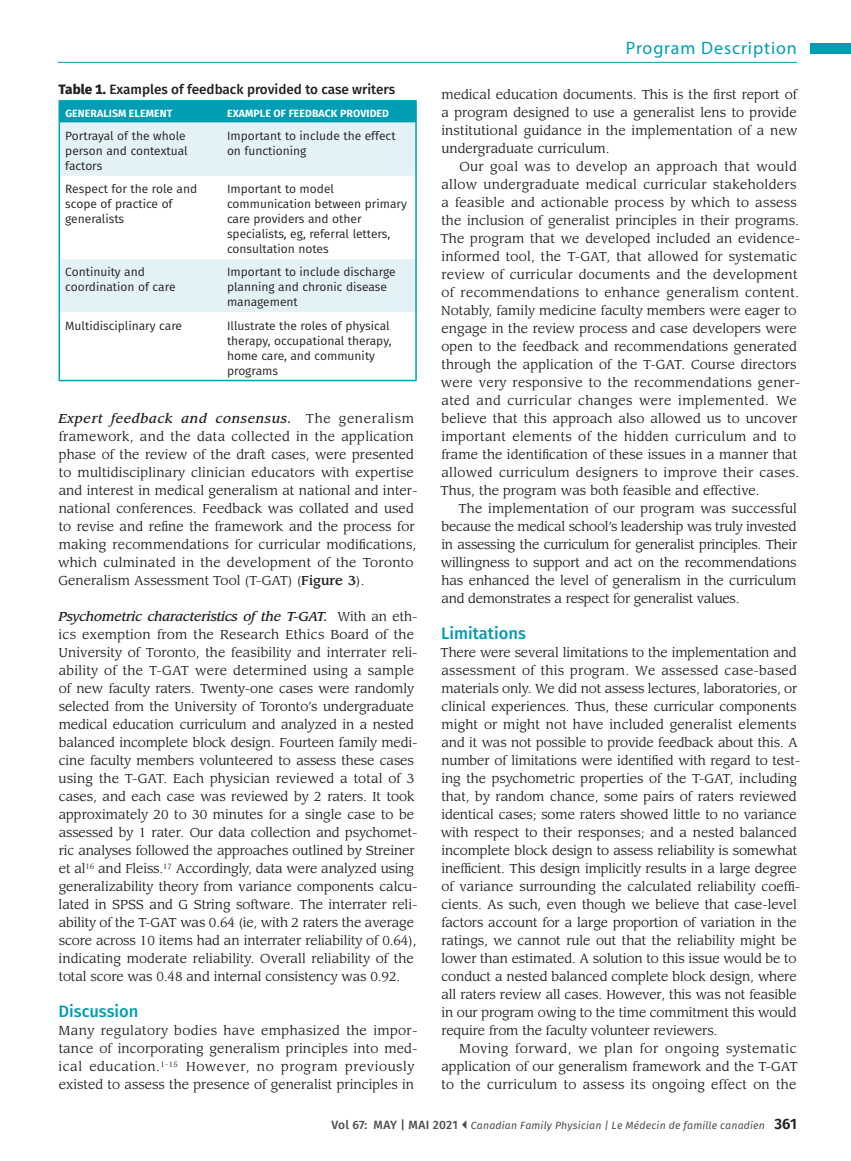
<style>
.page{position:relative;width:851px;height:1161px;background:#fff}
.page>*{position:absolute;margin:0;border:0;box-sizing:border-box;transform-origin:0 0}
.t1{font:18px "Myriad Pro";letter-spacing:.05em;color:#009db4}
.Level3Head{font:500 16.5px "Fira Sans";color:#009db4}
.TableTitle{font:500 13.5px "Fira Sans";color:#231f20}
.Level4Head{font:12.75px/18px "Leawood Std";letter-spacing:-.005em;color:#231f20}
.ParagraphIndent{font:12.75px/18px "Leawood Std";letter-spacing:.015em;color:#231f20;text-align:justify}
.Paragraph{font:12.75px/18px "Leawood Std";letter-spacing:-.01em;color:#231f20;text-align:justify}
.Paragraph-2{font:12.75px/18px "Leawood Std";letter-spacing:.01em;color:#231f20}
.TableBody{font:12px/15px "Fira Sans";color:#231f20}
.t2{font:italic 10.5px "Fira Sans";letter-spacing:.015em;color:#4b4c4d}
.TableColumnHead{font:700 10.5px "Fira Sans";letter-spacing:.01em;color:#fff}
.s1{font-weight:800}
.s2{font-weight:500;font-style:italic}
.s3{font-weight:500}
.s4{font-weight:500;font-style:normal;font-size:12px}
.s5{font-weight:600;font-style:normal;font-size:15px;color:#231f20}
</style>
<div class="page">
<hr style="left:58px;top:62px;width:739px;height:1px;background:#009db4">
<div style="left:810px;top:44px;width:40px;height:10px;background:#009db4"></div>
<div style="left:60px;top:102px;width:355px;height:21px;background:#009db4"></div>
<div style="left:60px;top:123px;width:355px;height:53px;background:#e3f2f5"></div>
<svg style="left:60px;top:259px;width:355px;height:121px"></svg>
<hr style="left:58px;top:100px;width:163px;height:2px;background:#009db4">
<hr style="left:58px;top:102px;width:2px;height:21px;background:#009db4">
<hr style="left:221px;top:100px;width:196px;height:2px;background:#009db4">
<hr style="left:415px;top:102px;width:2px;height:21px;background:#009db4">
<hr style="left:58px;top:123px;width:2px;height:53px;background:#009db4">
<hr style="left:415px;top:123px;width:2px;height:53px;background:#009db4">
<hr style="left:58px;top:176px;width:2px;height:83px;background:#009db4">
<hr style="left:415px;top:176px;width:2px;height:83px;background:#009db4">
<hr style="left:58px;top:259px;width:2px;height:53px;background:#009db4">
<hr style="left:415px;top:259px;width:2px;height:53px;background:#009db4">
<hr style="left:58px;top:312px;width:2px;height:68px;background:#009db4">
<hr style="left:415px;top:312px;width:2px;height:68px;background:#009db4">
<hr style="left:58px;top:380px;width:163px;height:1px;background:#009db4">
<hr style="left:221px;top:380px;width:196px;height:1px;background:#009db4">
<p class="TableTitle" style="left:58px;top:79px;width:338px"><span class="s1">Table 1.</span> Examples of feedback provided to case writers</p>
<p class="TableColumnHead" style="left:65px;top:104px;width:109px">GENERALISM ELEMENT</p>
<p class="TableColumnHead" style="left:227px;top:104px;width:163px">EXAMPLE OF FEEDBACK PROVIDED</p>
<p class="TableBody" style="left:65px;top:128px;width:124px">Portrayal of the whole person and contextual factors</p>
<p class="TableBody" style="left:227px;top:128px;width:170px">Important to include the effect on functioning</p>
<p class="TableBody" style="left:65px;top:181px;width:133px">Respect for the role and scope of practice of generalists</p>
<p class="TableBody" style="left:227px;top:181px;width:181px">Important to model communication between primary care providers and other specialists, eg, referral letters, consultation notes</p>
<p class="TableBody" style="left:65px;top:264px;width:112px">Continuity and coordination of care</p>
<p class="TableBody" style="left:227px;top:264px;width:170px">Important to include discharge planning and chronic disease management</p>
<p class="TableBody" style="left:65px;top:318px;width:118px">Multidisciplinary care</p>
<p class="TableBody" style="left:227px;top:318px;width:166px">Illustrate the roles of physical therapy, occupational therapy, home care, and community programs</p>
<p class="Level4Head" style="left:58px;top:410px;width:361px"><span class="s2">Expert feedback and consensus.</span> The generalism framework, and the data collected in the application phase of the review of the draft cases, were presented to multidisciplinary clinician educators with expertise and interest in medical generalism at national and inter&shy;national conferences. Feedback was collated and used to revise and refine the framework and the process for making recommendations for curricular modifications, which culminated in the development of the Toronto Generalism Assessment Tool (T-GAT) (<span class="s3">Figure 3</span>).</p>
<p class="Level4Head" style="left:58px;top:608px;width:360px"><span class="s2">Psychometric characteristics of the T-GAT.</span> With an eth&shy;ics exemption from the Research Ethics Board of the University of Toronto, the feasibility and interrater reli&shy;ability of the T-GAT were determined using a sample of new faculty raters. Twenty-one cases were randomly selected from the University of Toronto’s undergraduate medical education curriculum and analyzed in a nested balanced incomplete block design. Fourteen family medi&shy;cine faculty members volunteered to assess these cases using the T-GAT. Each physician reviewed a total of 3 cases, and each case was reviewed by 2 raters. It took approximately 20 to 30 minutes for a single case to be assessed by 1 rater. Our data collection and psychomet&shy;ric analyses followed the approaches outlined by Streiner et al<sup>16</sup> and Fleiss.<sup>17</sup> Accordingly, data were analyzed using generalizability theory from variance components calcu&shy;lated in SPSS and G String software. The interrater reli&shy;ability of the T-GAT was 0.64 (ie, with 2 raters the average score across 10 items had an interrater reliability of 0.64), indicating moderate reliability. Overall reliability of the total score was 0.48 and internal consistency was 0.92.</p>
<p class="Level3Head" style="left:58px;top:998px;width:81px">Discussion</p>
<p class="Paragraph-2" style="left:59px;top:1022px;width:360px">Many regulatory bodies have emphasized the impor&shy;tance of incorporating generalism principles into med&shy;ical education.<sup>1-15</sup> However, no program previously existed to assess the presence of generalist principles in</p>
<h1 class="t1" style="left:625px;top:37px;width:173px">Program Description</h1>
<p class="Paragraph" style="left:441px;top:86px;width:357px">medical education documents. This is the first report of a program designed to use a generalist lens to provide institutional guidance in the implementation of a new</p>
<p class="Paragraph" style="left:441px;top:140px;width:170px">undergraduate curriculum.</p>
<p class="ParagraphIndent" style="left:440px;top:158px;width:361px;text-align:left;text-indent:19px">Our goal was to develop an approach that would allow undergraduate medical curricular stakeholders a feasible and actionable process by which to assess the inclusion of generalist principles in their programs.<br>The program that we developed included an evidence&shy;informed tool, the T-GAT, that allowed for systematic review of curricular documents and the development of recommendations to enhance generalism content.<br>Notably, family medicine faculty members were eager to engage in the review process and case developers were open to the feedback and recommendations generated through the application of the T-GAT. Course directors were very responsive to the recommendations gener&shy;ated and curricular changes were implemented. We believe that this approach also allowed us to uncover important elements of the hidden curriculum and to frame the identification of these issues in a manner that allowed curriculum designers to improve their cases.<br>Thus, the program was both feasible and effective.</p>
<p class="ParagraphIndent" style="left:441px;top:500px;width:358px;text-indent:18px">The implementation of our program was successful because the medical school’s leadership was truly invested in assessing the curriculum for generalist principles. Their willingness to support and act on the recommendations has enhanced the level of generalism in the curriculum and demonstrates a respect for generalist values.</p>
<p class="Level3Head" style="left:441px;top:620px;width:86px">Limitations</p>
<p class="Paragraph" style="left:440px;top:644px;width:361px;text-align:left">There were several limitations to the implementation and assessment of this program. We assessed case-based materials only. We did not assess lectures, laboratories, or clinical experiences. Thus, these curricular components might or might not have included generalist elements and it was not possible to provide feedback about this. A number of limitations were identified with regard to test&shy;ing the psychometric properties of the T-GAT, including that, by random chance, some pairs of raters reviewed identical cases; some raters showed little to no variance with respect to their responses; and a nested balanced incomplete block design to assess reliability is somewhat inefficient. This design implicitly results in a large degree of variance surrounding the calculated reliability coeffi&shy;cients. As such, even though we believe that case-level factors account for a large proportion of variation in the ratings, we cannot rule out that the reliability might be lower than estimated. A solution to this issue would be to conduct a nested balanced complete block design, where all raters review all cases. However, this was not feasible in our program owing to the time commitment this would require from the faculty volunteer reviewers.</p>
<p class="ParagraphIndent" style="left:441px;top:1040px;width:357px;text-indent:18px">Moving forward, we plan for ongoing systematic application of our generalism framework and the T-GAT to the curriculum to assess its ongoing effect on the</p>
<p class="t2" style="left:331px;top:1117px;width:467px"><span class="s4">Vol 67: MAY | MAI 2021</span> Canadian Family Physician | Le Médecin de famille canadien <span class="s5">361</span></p>
</div>
